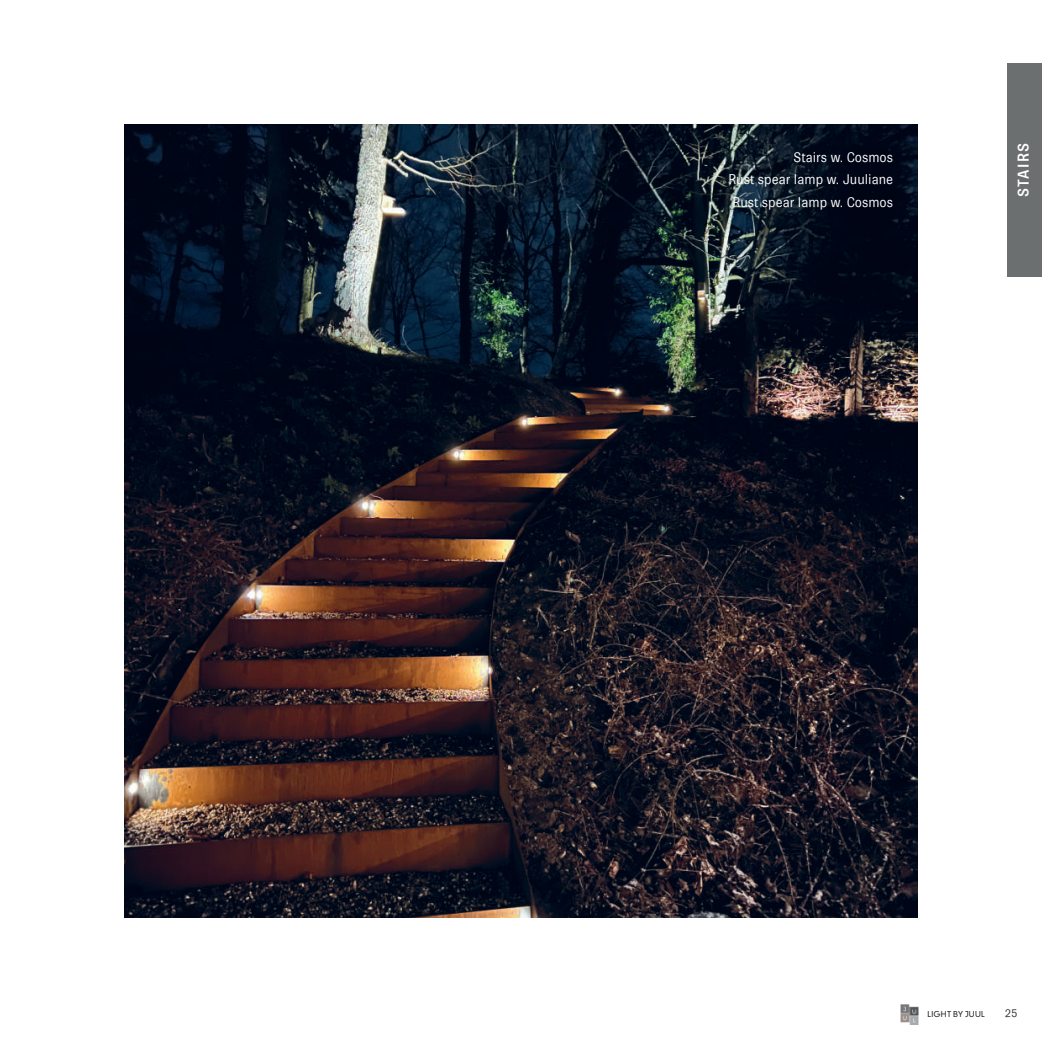
<style>
.page{position:relative;width:1042px;height:1042px;background:#fff}
.page>*{position:absolute;margin:0;border:0;box-sizing:border-box;transform-origin:0 0}
.t1{font:500 15.75px "Brown";letter-spacing:.075em;color:#fff}
.t2{font:300 14px/22.8px "Brown";color:#fff;text-align:justify}
.t3{font:300 11.03px "Brown";color:#231f20}
.t4{font:300 7.88px "DIN Neuzeit Grotesk Std";letter-spacing:.03em;color:#231f20}
</style>
<div class="page">
<img style="left:900px;top:1004px;width:19px;height:21px">
<img style="left:124px;top:124px;width:794px;height:794px">
<div style="left:1007px;top:63px;width:35px;height:213px;background:#6b6f70"></div>
<p class="t2" style="left:728px;top:145px;width:166px;text-indent:65px">Stairs w. Cosmos Rust spear lamp w. Juuliane Rust spear lamp w. Cosmos</p>
<p class="t1" style="left:1014px;top:196px;width:55px;rotate:-90deg">STAIRS</p>
<p class="t4" style="left:927px;top:1009px;width:59px">LIGHT BY JUUL</p>
<p class="t3" style="left:1005px;top:1007px;width:13px">25</p>
</div>
